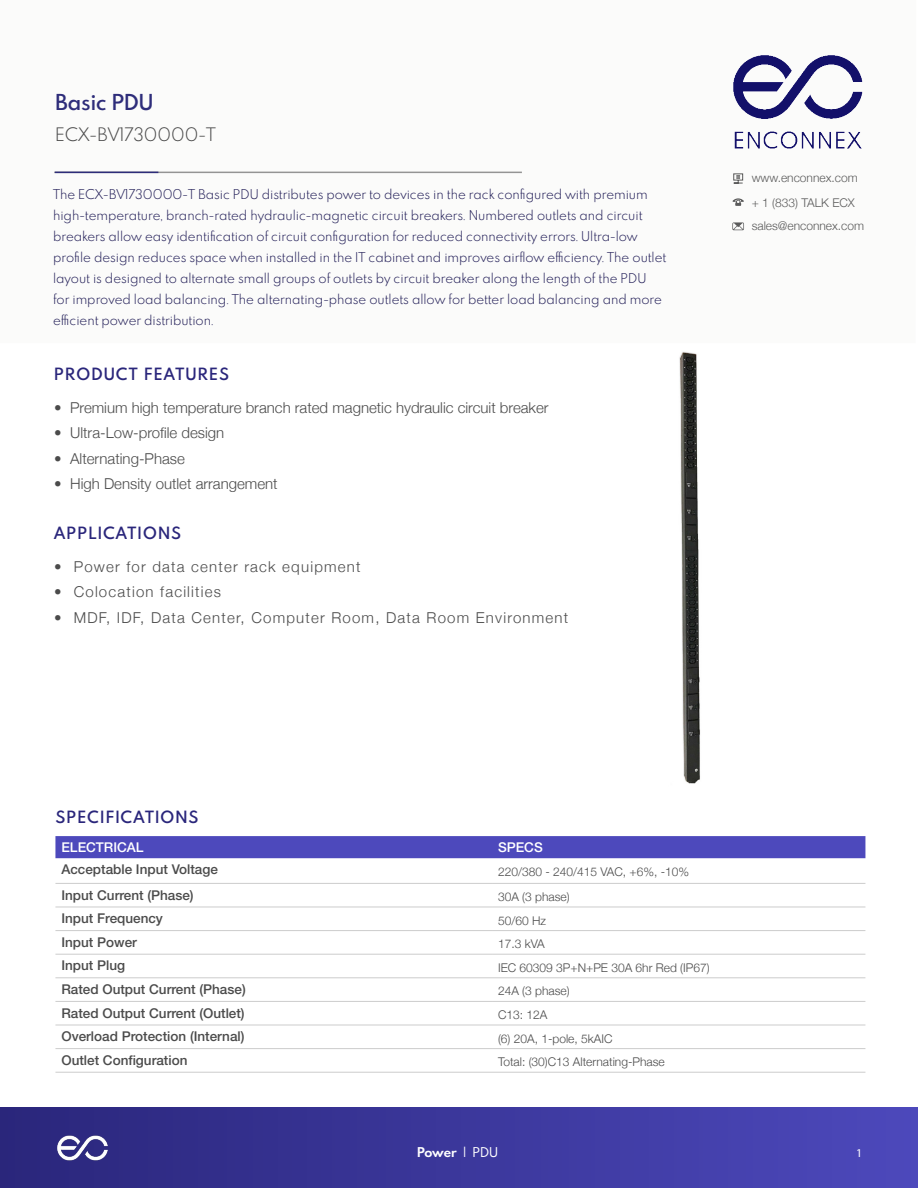
<style>
.page{position:relative;width:918px;height:1188px;background:#fff}
.page>*{position:absolute;margin:0;border:0;box-sizing:border-box;transform-origin:0 0}
.t1{font:600 19.5px "Spartan MB";color:#2e2d7a}
.t2{font:300 16.5px "Spartan MB";color:#4b4b4b}
.t3{font:300 15px "Helvetica Neue";color:#4b4b4b}
.t4{font:300 15px "Helvetica Neue";letter-spacing:.08em;color:#4b4b4b}
.t5{font:600 15px "Spartan MB";letter-spacing:.08em;color:#2a267b}
.t6{font:500 13.5px "Helvetica Neue";color:#4b4b4b}
.t7{font:500 13.5px "Helvetica Neue";color:#fff}
.t8{font:300 12px/21px "Spartan MB";color:#242059}
.t9{font:300 12px "Helvetica Neue";color:#4b4b4b}
.t10{font:300 12px "Helvetica Neue";color:#5b5b5b}
.t11{font:700 12px "Spartan MB";letter-spacing:-.005em;color:#fff}
.t12{font:12px "Myriad Pro";color:#fff}
.s1{font-weight:400}
</style>
<div class="page">
<div style="left:0;top:1107px;width:918px;height:81px;background:linear-gradient(to right,#2a267b,#4d49bb)"></div>
<img style="left:54px;top:1126px;width:56px;height:45px">
<svg style="left:733px;top:173px;width:10px;height:11px"></svg>
<svg style="left:733px;top:198px;width:11px;height:8px"></svg>
<svg style="left:732px;top:222px;width:12px;height:8px"></svg>
<img style="left:733px;top:55px;width:130px;height:94px">
<hr style="left:54px;top:172px;width:468px;height:1px;background:#949494">
<hr style="left:55px;top:172px;width:103px;height:1px;background:#2e2d7a">
<img style="left:679px;top:351px;width:21px;height:433px">
<div style="left:55px;top:836px;width:810px;height:22px;background:#4d49bc"></div>
<hr style="left:55px;top:883px;width:437px;height:1px;background:#ccc">
<hr style="left:492px;top:883px;width:373px;height:1px;background:#ccc">
<hr style="left:55px;top:907px;width:437px;height:1px;background:#ccc">
<hr style="left:492px;top:907px;width:373px;height:1px;background:#ccc">
<hr style="left:55px;top:930px;width:437px;height:1px;background:#ccc">
<hr style="left:492px;top:930px;width:373px;height:1px;background:#ccc">
<hr style="left:55px;top:954px;width:437px;height:1px;background:#ccc">
<hr style="left:492px;top:954px;width:373px;height:1px;background:#ccc">
<hr style="left:55px;top:977px;width:437px;height:1px;background:#ccc">
<hr style="left:492px;top:977px;width:373px;height:1px;background:#ccc">
<hr style="left:55px;top:1001px;width:437px;height:1px;background:#ccc">
<hr style="left:492px;top:1001px;width:373px;height:1px;background:#ccc">
<hr style="left:55px;top:1025px;width:437px;height:1px;background:#ccc">
<hr style="left:492px;top:1025px;width:373px;height:1px;background:#ccc">
<hr style="left:55px;top:1048px;width:437px;height:1px;background:#ccc">
<hr style="left:492px;top:1048px;width:373px;height:1px;background:#ccc">
<hr style="left:55px;top:1072px;width:437px;height:1px;background:#ccc">
<hr style="left:492px;top:1072px;width:373px;height:1px;background:#ccc">
<p class="t1" style="left:55px;top:87px;width:100px">Basic PDU</p>
<p class="t2" style="left:55px;top:123px;width:162px">ECX-BV1730000-T</p>
<p class="t8" style="left:53px;top:184px;width:615px">The ECX-BV1730000-T Basic PDU distributes power to devices in the rack configured with premium high-temperature, branch-rated hydraulic-magnetic circuit breakers. Numbered outlets and circuit breakers allow easy identification of circuit configuration for reduced connectivity errors. Ultra-low profile design reduces space when installed in the IT cabinet and improves airflow efficiency. The outlet layout is designed to alternate small groups of outlets by circuit breaker along the length of the PDU<br>for improved load balancing. The alternating-phase outlets allow for better load balancing and more efficient power distribution.</p>
<p class="t5" style="left:54px;top:362px;width:176px">PRODUCT FEATURES</p>
<p class="t3" style="left:54px;top:398px;width:496px">• Premium high temperature branch rated magnetic hydraulic circuit breaker</p>
<p class="t3" style="left:54px;top:424px;width:172px">• Ultra-Low-profile design</p>
<p class="t3" style="left:54px;top:449px;width:132px">• Alternating-Phase</p>
<p class="t3" style="left:54px;top:475px;width:225px">• High Density outlet arrangement</p>
<p class="t5" style="left:54px;top:521px;width:128px">APPLICATIONS</p>
<p class="t4" style="left:54px;top:557px;width:308px">• Power for data center rack equipment</p>
<p class="t4" style="left:54px;top:583px;width:168px">• Colocation facilities</p>
<p class="t4" style="left:54px;top:608px;width:515px">• MDF, IDF, Data Center, Computer Room, Data Room Environment</p>
<p class="t10" style="left:752px;top:171px;width:108px">www.enconnex.com</p>
<p class="t10" style="left:752px;top:196px;width:105px">+ 1 (833) TALK ECX</p>
<p class="t10" style="left:752px;top:219px;width:114px">sales@enconnex.com</p>
<p class="t5" style="left:55px;top:805px;width:145px">SPECIFICATIONS</p>
<p class="t7" style="left:61px;top:839px;width:84px">ELECTRICAL</p>
<p class="t7" style="left:498px;top:839px;width:46px">SPECS</p>
<p class="t6" style="left:61px;top:861px;width:158px">Acceptable Input Voltage</p>
<p class="t9" style="left:498px;top:864px;width:193px">220/380 - 240/415 VAC, +6%, -10%</p>
<p class="t6" style="left:61px;top:887px;width:134px">Input Current (Phase)</p>
<p class="t9" style="left:498px;top:889px;width:73px">30A (3 phase)</p>
<p class="t6" style="left:61px;top:910px;width:103px">Input Frequency</p>
<p class="t9" style="left:498px;top:913px;width:50px">50/60 Hz</p>
<p class="t6" style="left:61px;top:934px;width:77px">Input Power</p>
<p class="t9" style="left:498px;top:937px;width:48px">17.3 kVA</p>
<p class="t6" style="left:61px;top:957px;width:65px">Input Plug</p>
<p class="t9" style="left:498px;top:960px;width:213px">IEC 60309 3P+N+PE 30A 6hr Red (IP67)</p>
<p class="t6" style="left:61px;top:981px;width:186px">Rated Output Current (Phase)</p>
<p class="t9" style="left:498px;top:984px;width:73px">24A (3 phase)</p>
<p class="t6" style="left:61px;top:1005px;width:185px">Rated Output Current (Outlet)</p>
<p class="t9" style="left:498px;top:1007px;width:51px">C13: 12A</p>
<p class="t6" style="left:61px;top:1028px;width:185px">Overload Protection (Internal)</p>
<p class="t9" style="left:498px;top:1031px;width:116px">(6) 20A, 1-pole, 5kAIC</p>
<p class="t6" style="left:61px;top:1052px;width:128px">Outlet Configuration</p>
<p class="t9" style="left:498px;top:1055px;width:168px">Total: (30)C13 Alternating-Phase</p>
<p class="t11" style="left:417px;top:1143px;width:83px">Power <span class="s1">| PDU</span></p>
<p class="t12" style="left:856px;top:1146px;width:8px">1</p>
</div>
